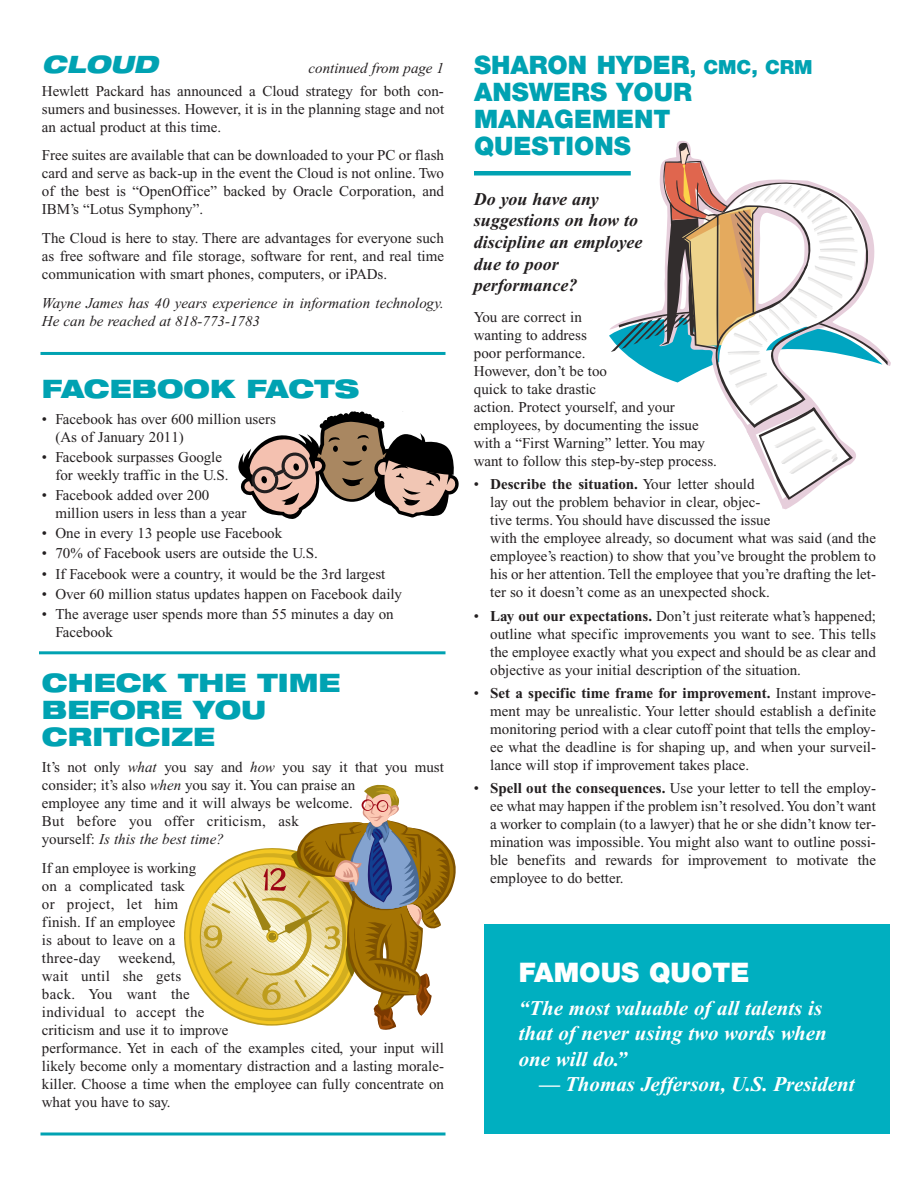
<style>
.page{position:relative;width:918px;height:1188px;background:#fff}
.page>*{position:absolute;margin:0;border:0;box-sizing:border-box;transform-origin:0 0}
.t1{font:900 27px "Helvetica Neue";color:#fff}
.t2{font:900 25.5px/27px "Helvetica Neue";color:#00a2b2}
.t3{font:900 expanded 25.5px/27px "Helvetica Neue";color:#00a2b2}
.t4{font:italic 900 expanded 24px "Helvetica Neue";color:#00a2b2}
.t5{font:italic 700 21px/25.2px "Times New Roman";color:#fff}
.t6{font:italic 700 18px/21.6px "Times New Roman";color:#231f20}
.t7{font:15px/18px "Times New Roman";color:#231f20}
.t8{font:italic 15px/18px "Times New Roman";color:#231f20}
.s1{font-style:italic}
.s2{font-size:19.5px}
.s3{font-weight:700}
</style>
<div class="page">
<div style="left:484px;top:924px;width:405px;height:210px;background:#00afc0"></div>
<svg style="left:609px;top:141px;width:279px;height:368px"></svg>
<svg style="left:40px;top:1132px;width:406px;height:4px;background:#3fb9c5"></svg>
<div style="left:474px;top:171px;width:157px;height:5px;background:#00a2b2"></div>
<hr style="left:39px;top:651px;width:407px;height:3px;background:#00a2b2">
<hr style="left:40px;top:352px;width:406px;height:3px;background:#00a2b2">
<svg style="left:184px;top:785px;width:272px;height:245px"></svg>
<svg style="left:238px;top:411px;width:221px;height:108px"></svg>
<h3 class="t4" style="left:42px;top:55px;width:122px">CLOUD</h3>
<p class="t8" style="left:309px;top:61px;width:137px">continued from page 1</p>
<p class="t7" style="left:42px;top:83px;width:404px;text-align:justify">Hewlett Packard has announced a Cloud strategy for both con&shy;sumers and businesses. However, it is in the planning stage and not an actual product at this time.</p>
<p class="t7" style="left:42px;top:148px;width:404px;text-align:justify">Free suites are available that can be downloaded to your PC or flash card and serve as back-up in the event the Cloud is not online. Two of the best is “OpenOffice” backed by Oracle Corporation, and IBM’s “Lotus Symphony”.</p>
<p class="t7" style="left:42px;top:231px;width:404px;text-align:justify">The Cloud is here to stay. There are advantages for everyone such as free software and file storage, software for rent, and real time communication with smart phones, computers, or iPADs.</p>
<p class="t8" style="left:42px;top:295px;width:403px">Wayne James has 40 years experience in information technology.<br>He can be reached at 818-773-1783</p>
<h2 class="t3" style="left:42px;top:377px;width:319px">FACEBOOK FACTS</h2>
<p class="t7" style="left:55px;top:411px;width:222px;text-indent:-14px">• Facebook has over 600 million users (As of January 2011)</p>
<p class="t7" style="left:55px;top:449px;width:175px;text-indent:-14px">• Facebook surpasses Google for weekly traffic in the U.S.</p>
<p class="t7" style="left:55px;top:488px;width:193px;text-indent:-14px">• Facebook added over 200 million users in less than a year</p>
<p class="t7" style="left:42px;top:526px;width:242px">• One in every 13 people use Facebook</p>
<p class="t7" style="left:42px;top:546px;width:278px">• 70% of Facebook users are outside the U.S.</p>
<p class="t7" style="left:42px;top:566px;width:345px">• If Facebook were a country, it would be the 3rd largest</p>
<p class="t7" style="left:42px;top:586px;width:361px">• Over 60 million status updates happen on Facebook daily</p>
<p class="t7" style="left:55px;top:606px;width:340px;text-indent:-14px">• The average user spends more than 55 minutes a day on<br>Facebook</p>
<h2 class="t3" style="left:42px;top:671px;width:300px">CHECK THE TIME<br>BEFORE YOU<br>CRITICIZE</h2>
<p class="t7" style="left:42px;top:759px;width:403px">It’s not only <span class="s1">what</span> you say and <span class="s1">how</span> you say it that you must consider; it’s also <span class="s1">when</span> you say it. You can praise an<br>employee any time and it will always be welcome.<br>But before you offer criticism, ask<br>yourself: <span class="s1">Is this the best time?</span></p>
<p class="t7" style="left:42px;top:860px;width:404px">If an employee is working<br>on a complicated task<br>or project, let him<br>finish. If an employee<br>is about to leave on a<br>three-day weekend,<br>wait until she gets<br>back. You want the<br>individual to accept the<br>criticism and use it to improve<br>performance. Yet in each of the examples cited, your input will likely become only a momentary distraction and a lasting morale&shy;killer. Choose a time when the employee can fully concentrate on what you have to say.</p>
<h2 class="t2" style="left:474px;top:53px;width:340px">SHARON HYDER<span class="s2">, CMC, CRM<br></span>ANSWERS YOUR<br>MANAGEMENT<br>QUESTIONS</h2>
<p class="t6" style="left:474px;top:190px;width:170px">Do you have any suggestions on how to discipline an employee due to poor performance?</p>
<p class="t7" style="left:474px;top:309px;width:244px">You are correct in<br>wanting to address<br>poor performance.<br>However, don’t be too<br>quick to take drastic<br>action. Protect yourself, and your employees, by documenting the issue with a “First Warning” letter. You may want to follow this step-by-step process.</p>
<p class="t7" style="left:490px;top:477px;width:387px;text-indent:-16px">• <span class="s3">Describe the situation.</span> Your letter should<br>lay out the problem behavior in clear, objec-<br>tive terms. You should have discussed the issue<br>with the employee already, so document what was said (and the employee’s reaction) to show that you’ve brought the problem to his or her attention. Tell the employee that you’re drafting the let&shy;ter so it doesn’t come as an unexpected shock.</p>
<p class="t7" style="left:490px;top:608px;width:387px;text-align:justify;text-indent:-16px">• <span class="s3">Lay out our expectations.</span> Don’t just reiterate what’s happened; outline what specific improvements you want to see. This tells the employee exactly what you expect and should be as clear and objective as your initial description of the situation.</p>
<p class="t7" style="left:490px;top:685px;width:387px;text-align:justify;text-indent:-16px">• <span class="s3">Set a specific time frame for improvement.</span> Instant improve&shy;ment may be unrealistic. Your letter should establish a definite monitoring period with a clear cutoff point that tells the employ&shy;ee what the deadline is for shaping up, and when your surveil&shy;lance will stop if improvement takes place.</p>
<p class="t7" style="left:490px;top:781px;width:387px;text-align:justify;text-indent:-16px">• <span class="s3">Spell out the consequences.</span> Use your letter to tell the employ&shy;ee what may happen if the problem isn’t resolved. You don’t want a worker to complain (to a lawyer) that he or she didn’t know ter&shy;mination was impossible. You might also want to outline possi&shy;ble benefits and rewards for improvement to motivate the employee to do better.</p>
<h1 class="t1" style="left:519px;top:963px;width:232px">FAMOUS QUOTE</h1>
<h3 class="t5" style="left:519px;top:998px;width:310px">“The most valuable of all talents is that of never using two words when one will do.”</h3>
<h3 class="t5" style="left:539px;top:1073px;width:317px">— Thomas Jefferson, U.S. President</h3>
</div>
